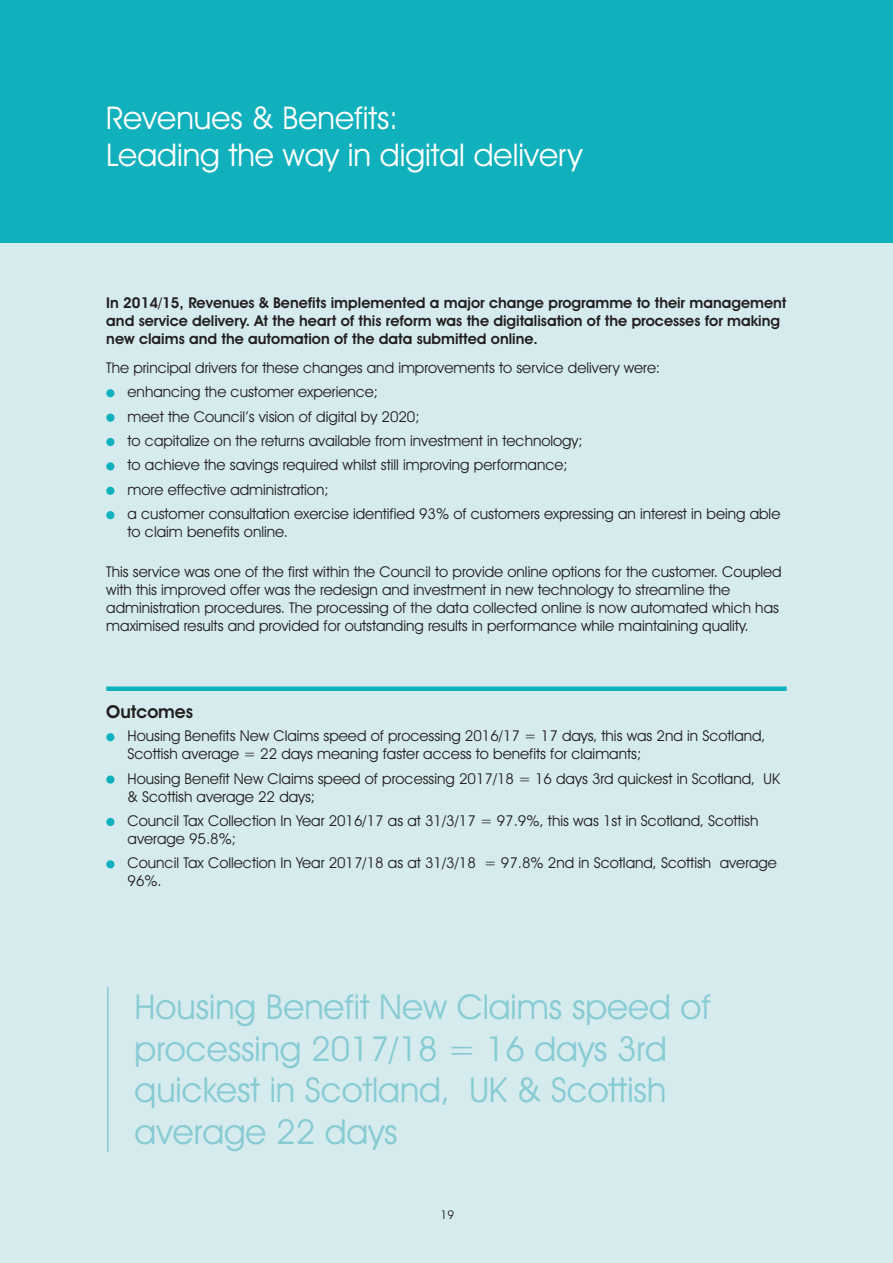
<style>
.page{position:relative;width:893px;height:1263px;background:#d5ebee}
.page>*{position:absolute;margin:0;border:0;box-sizing:border-box;transform-origin:0 0}
.t1{font:34.5px/41.4px "Avant Garde IT Cby BT";color:#87cbd3}
.t2{font:31.5px/37.8px "Avant Garde IT Cby BT";color:#fff}
.t3{font:600 18px "Avant Garde IT Cby BT";color:#231f20}
.t4{font:15px/18px "Avant Garde IT Cby BT";color:#231f20}
.t5{font:600 15px/18px "Avant Garde IT Cby BT";color:#231f20}
.t6{font:12px "Avant Garde IT Cby BT";color:#231f20}
</style>
<div class="page">
<div style="left:106px;top:686px;width:681px;height:5px;background:#10b1bc"></div>
<div style="left:106px;top:389px;width:8px;height:8px;background:#10b1bc;border-radius:50%"></div>
<div style="left:106px;top:414px;width:8px;height:8px;background:#10b1bc;border-radius:50%"></div>
<div style="left:106px;top:438px;width:8px;height:8px;background:#10b1bc;border-radius:50%"></div>
<div style="left:106px;top:462px;width:8px;height:8px;background:#10b1bc;border-radius:50%"></div>
<div style="left:106px;top:487px;width:8px;height:8px;background:#10b1bc;border-radius:50%"></div>
<div style="left:106px;top:511px;width:8px;height:8px;background:#10b1bc;border-radius:50%"></div>
<div style="left:106px;top:733px;width:8px;height:8px;background:#10b1bc;border-radius:50%"></div>
<div style="left:106px;top:775px;width:8px;height:9px;background:#10b1bc;border-radius:50%"></div>
<div style="left:106px;top:818px;width:8px;height:8px;background:#10b1bc;border-radius:50%"></div>
<div style="left:106px;top:860px;width:8px;height:8px;background:#10b1bc;border-radius:50%"></div>
<div style="left:0;top:0;width:893px;height:242px;background:#10b1bc"></div>
<hr style="left:107px;top:987px;width:2px;height:165px;background:#87cbd3">
<h2 class="t2" style="left:106px;top:101px;width:477px">Revenues &amp; Benefits:<br>Leading the way in digital delivery</h2>
<p class="t5" style="left:106px;top:295px;width:682px">In 2014/15, Revenues &amp; Benefits implemented a major change programme to their management and service delivery. At the heart of this reform was the digitalisation of the processes for making new claims and the automation of the data submitted online.</p>
<p class="t4" style="left:128px;top:357px;width:654px;line-height:24.5px;text-indent:-21px">The principal drivers for these changes and improvements to service delivery were:<br>enhancing the customer experience;<br>meet the Council’s vision of digital by 2020;<br>to capitalize on the returns available from investment in technology;<br>to achieve the savings required whilst still improving performance;<br>more effective administration;<br>a customer consultation exercise identified 93% of customers expressing an interest in being able</p>
<p class="t4" style="left:128px;top:524px;width:162px">to claim benefits online.</p>
<p class="t4" style="left:106px;top:563px;width:677px">This service was one of the first within the Council to provide online options for the customer. Coupled with this improved offer was the redesign and investment in new technology to streamline the administration procedures. The processing of the data collected online is now automated which has maximised results and provided for outstanding results in performance while maintaining quality.</p>
<p class="t3" style="left:106px;top:705px;width:88px">Outcomes</p>
<p class="t4" style="left:128px;top:728px;width:639px">Housing Benefits New Claims speed of processing 2016/17 = 17 days, this was 2nd in Scotland,<br>Scottish average = 22 days meaning faster access to benefits for claimants;</p>
<p class="t4" style="left:128px;top:771px;width:654px">Housing Benefit New Claims speed of processing 2017/18 = 16 days 3rd quickest in Scotland, UK &amp; Scottish average 22 days;</p>
<p class="t4" style="left:128px;top:813px;width:632px">Council Tax Collection In Year 2016/17 as at 31/3/17 = 97.9%, this was 1st in Scotland, Scottish average 95.8%;</p>
<p class="t4" style="left:128px;top:855px;width:651px">Council Tax Collection In Year 2017/18 as at 31/3/18 = 97.8% 2nd in Scotland, Scottish average<br>96%.</p>
<h1 class="t1" style="left:135px;top:989px;width:578px">Housing Benefit New Claims speed of processing 2017/18 = 16 days 3rd quickest in Scotland, UK &amp; Scottish average 22 days</h1>
<p class="t6" style="left:441px;top:1211px;width:15px">19</p>
</div>
